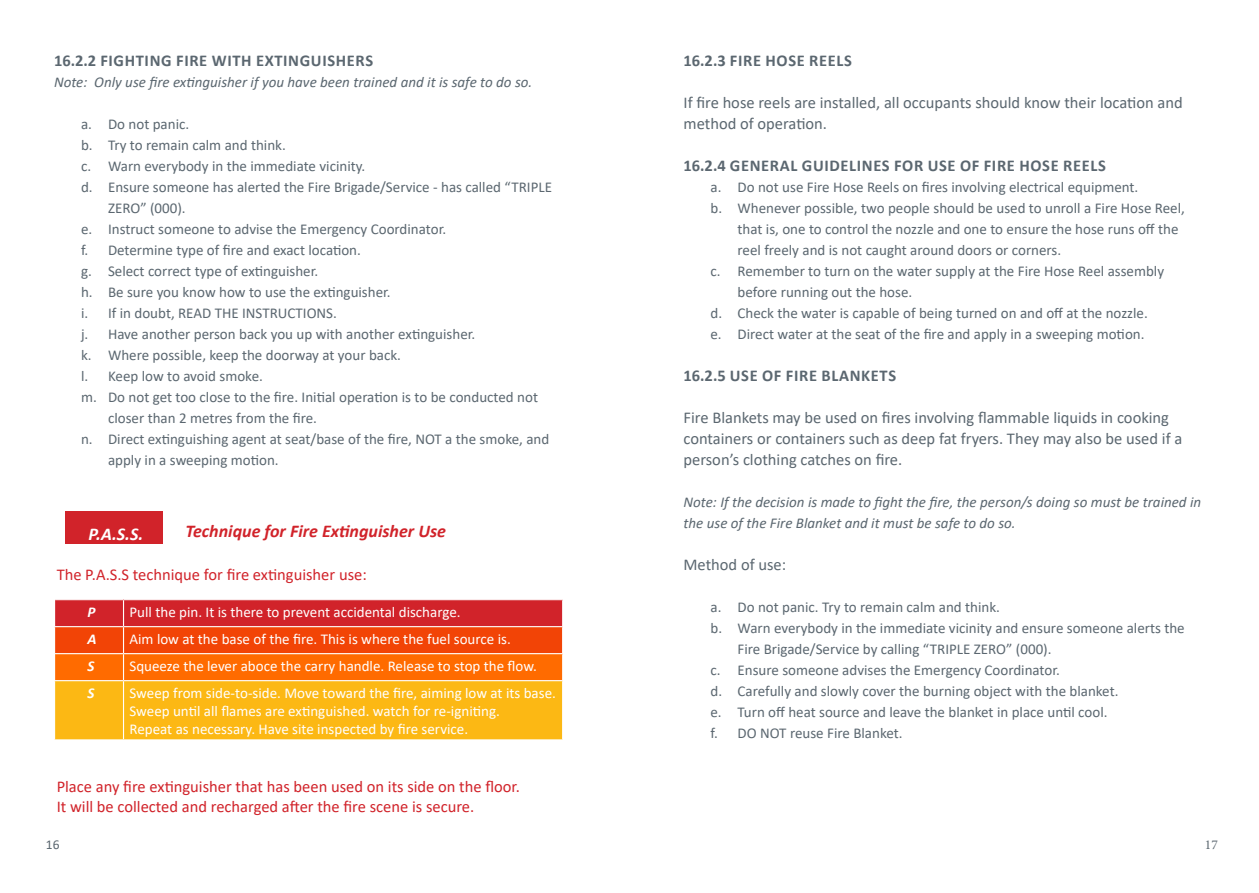
<style>
.page{position:relative;width:1259px;height:893px;background:#fff}
.page>*{position:absolute;margin:0;border:0;box-sizing:border-box;transform-origin:0 0}
.t1{font:italic 700 18px "Calibri";color:#d1232a}
.t2{font:italic 700 18px "Calibri";color:#fff}
.t3{font:16.5px/21px "Calibri";color:#5b6770}
.t4{font:16.5px "Calibri";color:#d1232a}
.t5{font:700 16.5px "Calibri";letter-spacing:.04em;color:#5b6770}
.t6{font:15px/21px "Calibri";color:#5b6770}
.t7{font:15px "Calibri";color:#fff}
.t8{font:italic 15px/21px "Calibri";color:#5b6770}
.t9{font:italic 700 15px "Calibri";color:#fff}
.t10{font:13.5px "Calibri";color:#5b6770}
.t11{font:13.5px "Minion Pro";color:#5b6770}
</style>
<div class="page">
<div style="left:65px;top:512px;width:98px;height:32px;background:#d1232a"></div>
<svg style="left:54px;top:600px;width:509px;height:139px;background:#f27917"></svg>
<hr style="left:54px;top:680px;width:69px;height:1px;background:#fff">
<hr style="left:54px;top:681px;width:1px;height:58px;background:#fff">
<hr style="left:123px;top:680px;width:440px;height:1px;background:#fff">
<hr style="left:123px;top:681px;width:1px;height:58px;background:#fff">
<hr style="left:562px;top:681px;width:1px;height:58px;background:#fff">
<p class="t5" style="left:54px;top:49px;width:321px">16.2.2 FIGHTING FIRE WITH EXTINGUISHERS</p>
<p class="t8" style="left:54px;top:71px;width:480px">Note: Only use fire extinguisher if you have been trained and it is safe to do so.</p>
<p class="t6" style="left:81px;top:114px;width:110px">a. Do not panic.</p>
<p class="t6" style="left:81px;top:135px;width:206px">b. Try to remain calm and think.</p>
<p class="t6" style="left:81px;top:156px;width:286px">c. Warn everybody in the immediate vicinity.</p>
<p class="t6" style="left:108px;top:177px;width:445px;text-indent:-27px">d. Ensure someone has alerted the Fire Brigade/Service - has called “TRIPLE<br>ZERO” (000).</p>
<p class="t6" style="left:81px;top:219px;width:367px">e. Instruct someone to advise the Emergency Coordinator.</p>
<p class="t6" style="left:81px;top:240px;width:281px">f. Determine type of fire and exact location.</p>
<p class="t6" style="left:81px;top:261px;width:239px">g. Select correct type of extinguisher.</p>
<p class="t6" style="left:81px;top:282px;width:311px">h. Be sure you know how to use the extinguisher.</p>
<p class="t6" style="left:81px;top:303px;width:257px">i. If in doubt, READ THE INSTRUCTIONS.</p>
<p class="t6" style="left:81px;top:324px;width:396px">j. Have another person back you up with another extinguisher.</p>
<p class="t6" style="left:81px;top:345px;width:321px">k. Where possible, keep the doorway at your back.</p>
<p class="t6" style="left:81px;top:366px;width:183px">l. Keep low to avoid smoke.</p>
<p class="t6" style="left:108px;top:387px;width:431px;text-indent:-27px">m. Do not get too close to the fire. Initial operation is to be conducted not closer than 2 metres from the fire.</p>
<p class="t6" style="left:108px;top:429px;width:443px;text-indent:-27px">n. Direct extinguishing agent at seat/base of the fire, NOT a the smoke, and apply in a sweeping motion.</p>
<p class="t2" style="left:88px;top:521px;width:56px">P.A.S.S.</p>
<p class="t1" style="left:185px;top:518px;width:262px">Technique for Fire Extinguisher Use</p>
<p class="t4" style="left:57px;top:563px;width:312px">The P.A.S.S technique for fire extinguisher use:</p>
<p class="t9" style="left:88px;top:601px;width:9px">P</p>
<p class="t7" style="left:129px;top:601px;width:332px">Pull the pin. It is there to prevent accidental discharge.</p>
<p class="t9" style="left:88px;top:628px;width:11px">A</p>
<p class="t7" style="left:129px;top:628px;width:383px">Aim low at the base of the fire. This is where the fuel source is.</p>
<p class="t9" style="left:88px;top:655px;width:8px">S</p>
<p class="t7" style="left:129px;top:655px;width:409px">Squeeze the lever aboce the carry handle. Release to stop the flow.</p>
<p class="t9" style="left:88px;top:682px;width:8px">S</p>
<p class="t7" style="left:129px;top:682px;width:428px">Sweep from side-to-side. Move toward the fire, aiming low at its base.</p>
<p class="t7" style="left:129px;top:700px;width:372px">Sweep until all flames are extinguished. watch for re-igniting.</p>
<p class="t7" style="left:129px;top:718px;width:340px">Repeat as necessary. Have site inspected by fire service.</p>
<p class="t4" style="left:57px;top:775px;width:465px">Place any fire extinguisher that has been used on its side on the floor.</p>
<p class="t4" style="left:57px;top:795px;width:419px">It will be collected and recharged after the fire scene is secure.</p>
<p class="t5" style="left:683px;top:49px;width:170px">16.2.3 FIRE HOSE REELS</p>
<p class="t3" style="left:683px;top:92px;width:501px">If fire hose reels are installed, all occupants should know their location and method of operation.</p>
<p class="t5" style="left:683px;top:154px;width:424px">16.2.4 GENERAL GUIDELINES FOR USE OF FIRE HOSE REELS</p>
<p class="t6" style="left:710px;top:177px;width:429px">a. Do not use Fire Hose Reels on fires involving electrical equipment.</p>
<p class="t6" style="left:737px;top:198px;width:449px;text-indent:-27px">b. Whenever possible, two people should be used to unroll a Fire Hose Reel, that is, one to control the nozzle and one to ensure the hose runs off the reel freely and is not caught around doors or corners.</p>
<p class="t6" style="left:737px;top:261px;width:428px;text-indent:-27px">c. Remember to turn on the water supply at the Fire Hose Reel assembly before running out the hose.</p>
<p class="t6" style="left:710px;top:303px;width:439px">d. Check the water is capable of being turned on and off at the nozzle.</p>
<p class="t6" style="left:710px;top:324px;width:435px">e. Direct water at the seat of the fire and apply in a sweeping motion.</p>
<p class="t5" style="left:683px;top:364px;width:214px">16.2.5 USE OF FIRE BLANKETS</p>
<p class="t3" style="left:683px;top:407px;width:500px">Fire Blankets may be used on fires involving flammable liquids in cooking containers or containers such as deep fat fryers. They may also be used if a person’s clothing catches on fire.</p>
<p class="t8" style="left:683px;top:491px;width:519px">Note: If the decision is made to fight the fire, the person/s doing so must be trained in the use of the Fire Blanket and it must be safe to do so.</p>
<p class="t3" style="left:683px;top:554px;width:104px">Method of use:</p>
<p class="t6" style="left:710px;top:597px;width:291px">a. Do not panic. Try to remain calm and think.</p>
<p class="t6" style="left:737px;top:618px;width:449px;text-indent:-27px">b. Warn everybody in the immediate vicinity and ensure someone alerts the<br>Fire Brigade/Service by calling “TRIPLE ZERO” (000).</p>
<p class="t6" style="left:710px;top:660px;width:351px">c. Ensure someone advises the Emergency Coordinator.</p>
<p class="t6" style="left:710px;top:681px;width:409px">d. Carefully and slowly cover the burning object with the blanket.</p>
<p class="t6" style="left:710px;top:702px;width:398px">e. Turn off heat source and leave the blanket in place until cool.</p>
<p class="t6" style="left:710px;top:723px;width:193px">f. DO NOT reuse Fire Blanket.</p>
<p class="t10" style="left:46px;top:835px;width:15px">16</p>
<p class="t11" style="left:1205px;top:835px;width:14px">17</p>
</div>
